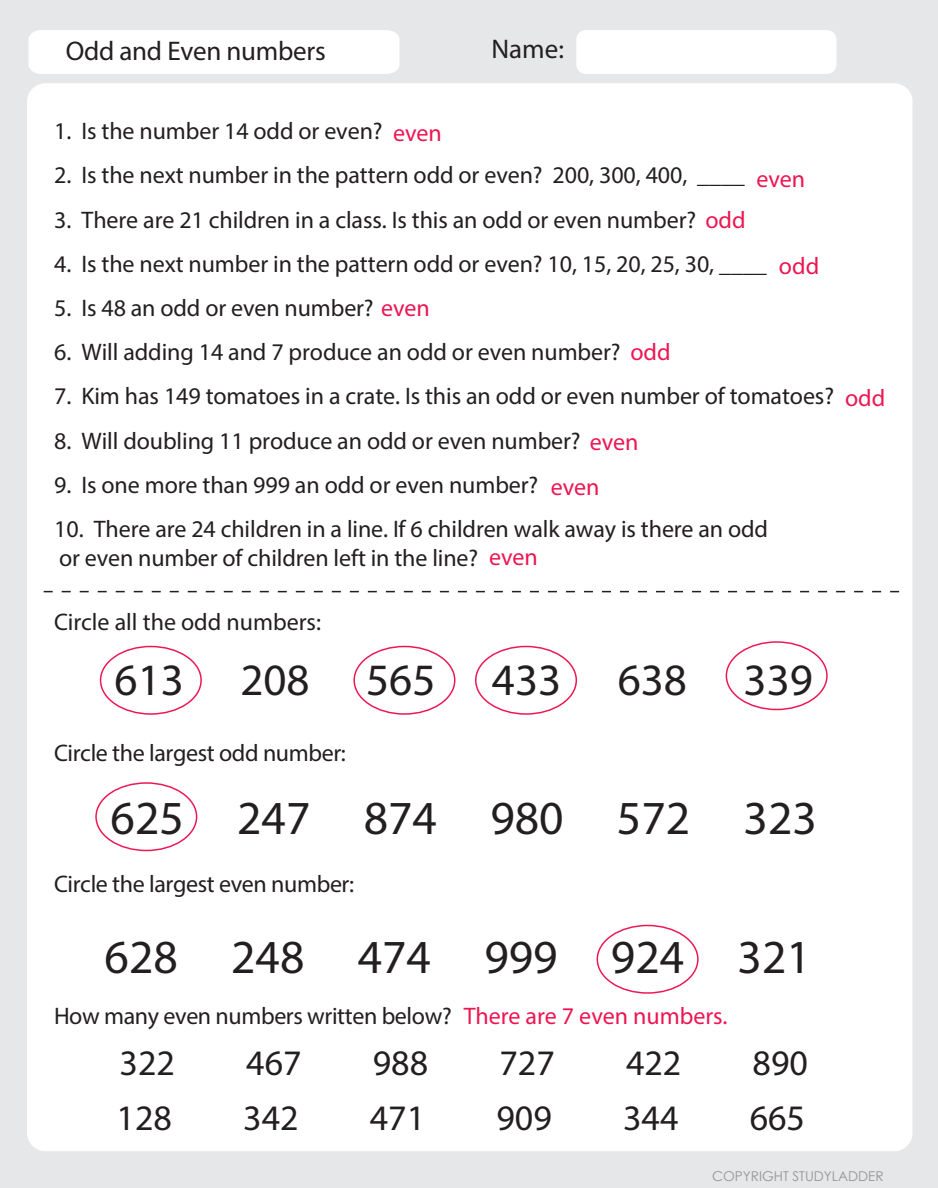
<style>
.page{position:relative;width:938px;height:1188px;background:#e6e7e9}
.page>*{position:absolute;margin:0;border:0;box-sizing:border-box;transform-origin:0 0}
.t1{font:47.55px "Myriad Pro";color:#231f20}
.t2{font:45px "Myriad Pro";color:#231f20}
.t3{font:36px "Myriad Pro";color:#231f20}
.t4{font:27px "Myriad Pro";letter-spacing:-.01em;color:#231f20}
.t5{font:24px/28.8px "Myriad Pro";letter-spacing:-.005em;color:#231f20}
.t6{font:24px "Myriad Pro";color:#ed1652}
.t7{font:13.5px "Century Gothic";color:#939598}
.s1{color:#ed1652}
</style>
<div class="page">
<div style="left:27px;top:83px;width:885px;height:1068px;background:#fff;border-radius:18px"></div>
<div style="left:577px;top:31px;width:258px;height:42px;background:#fff;border-radius:9px"></div>
<div style="left:576px;top:30px;width:260px;height:44px;border:2px solid #fff;border-radius:9px"></div>
<div style="left:28px;top:30px;width:372px;height:44px;background:#fff"></div>
<svg style="left:44px;top:591px;width:856px;height:1px"></svg>
<div style="left:100px;top:646px;width:102px;height:69px;border:2px solid #ed1853;border-radius:50%"></div>
<div style="left:353px;top:646px;width:102px;height:69px;border:2px solid #ed1853;border-radius:50%"></div>
<div style="left:475px;top:646px;width:102px;height:69px;border:2px solid #ed1853;border-radius:50%"></div>
<div style="left:725px;top:641px;width:102px;height:69px;border:2px solid #ed1853;border-radius:50%"></div>
<div style="left:95px;top:782px;width:102px;height:69px;border:2px solid #ed1853;border-radius:50%"></div>
<div style="left:596px;top:925px;width:102px;height:69px;border:2px solid #ed1853;border-radius:50%"></div>
<p class="t4" style="left:71px;top:29px;width:200px">Write Numbers to</p>
<p class="t4" style="left:66px;top:35px;width:261px">Odd and Even numbers</p>
<p class="t4" style="left:491px;top:33px;width:74px">Name:</p>
<p class="t5" style="left:54px;top:116px;width:389px">1. Is the number 14 odd or even? <span class="s1">even</span></p>
<p class="t5" style="left:54px;top:160px;width:692px">2. Is the next number in the pattern odd or even? 200, 300, 400, ____</p>
<p class="t6" style="left:756px;top:165px;width:50px">even</p>
<p class="t5" style="left:54px;top:205px;width:693px">3. There are 21 children in a class. Is this an odd or even number? <span class="s1">odd</span></p>
<p class="t5" style="left:54px;top:249px;width:714px">4. Is the next number in the pattern odd or even? 10, 15, 20, 25, 30, ____</p>
<p class="t5" style="left:54px;top:293px;width:377px">5. Is 48 an odd or even number? <span class="s1">even</span></p>
<p class="t5" style="left:54px;top:337px;width:618px">6. Will adding 14 and 7 produce an odd or even number? <span class="s1">odd</span></p>
<p class="t6" style="left:779px;top:252px;width:42px">odd</p>
<p class="t5" style="left:54px;top:382px;width:781px">7. Kim has 149 tomatoes in a crate. Is this an odd or even number of tomatoes?</p>
<p class="t5" style="left:54px;top:426px;width:586px">8. Will doubling 11 produce an odd or even number? <span class="s1">even</span></p>
<p class="t5" style="left:54px;top:470px;width:486px">9. Is one more than 999 an odd or even number?</p>
<p class="t5" style="left:54px;top:514px;width:715px">10. There are 24 children in a line. If 6 children walk away is there an odd or even number of children left in the line?</p>
<p class="t6" style="left:551px;top:472px;width:50px">even</p>
<p class="t6" style="left:489px;top:543px;width:50px">even</p>
<p class="t6" style="left:845px;top:384px;width:42px">odd</p>
<p class="t5" style="left:54px;top:607px;width:268px">Circle all the odd numbers:</p>
<h2 class="t2" style="left:115px;top:652px;width:71px">613</h2>
<h2 class="t2" style="left:240px;top:652px;width:71px">208</h2>
<h2 class="t2" style="left:366px;top:652px;width:71px">565</h2>
<h2 class="t2" style="left:492px;top:652px;width:71px">433</h2>
<h2 class="t2" style="left:617px;top:652px;width:71px">638</h2>
<h2 class="t2" style="left:743px;top:652px;width:71px">339</h2>
<p class="t5" style="left:54px;top:738px;width:293px">Circle the largest odd number:</p>
<h1 class="t1" style="left:111px;top:789px;width:707px">625 247 874 980 572 323</h1>
<p class="t5" style="left:54px;top:870px;width:301px">Circle the largest even number:</p>
<h1 class="t1" style="left:105px;top:927px;width:707px">628 248 474 999 924 321</h1>
<p class="t5" style="left:54px;top:1001px;width:399px">How many even numbers written below?</p>
<p class="t6" style="left:464px;top:1002px;width:265px">There are 7 even numbers.</p>
<h3 class="t3" style="left:120px;top:1040px;width:57px">322</h3>
<h3 class="t3" style="left:246px;top:1040px;width:57px">467</h3>
<h3 class="t3" style="left:373px;top:1040px;width:57px">988</h3>
<h3 class="t3" style="left:499px;top:1040px;width:57px">727</h3>
<h3 class="t3" style="left:626px;top:1040px;width:57px">422</h3>
<h3 class="t3" style="left:752px;top:1040px;width:57px">890</h3>
<h3 class="t3" style="left:117px;top:1096px;width:57px">128</h3>
<h3 class="t3" style="left:243px;top:1096px;width:57px">342</h3>
<h3 class="t3" style="left:370px;top:1096px;width:57px">471</h3>
<h3 class="t3" style="left:496px;top:1096px;width:57px">909</h3>
<h3 class="t3" style="left:623px;top:1096px;width:57px">344</h3>
<h3 class="t3" style="left:749px;top:1096px;width:57px">665</h3>
<p class="t7" style="left:701px;top:1161px;width:173px">COPYRIGHT STUDYLADDER</p>
<p class="t7" style="left:712px;top:1166px;width:173px">COPYRIGHT STUDYLADDER</p>
</div>
